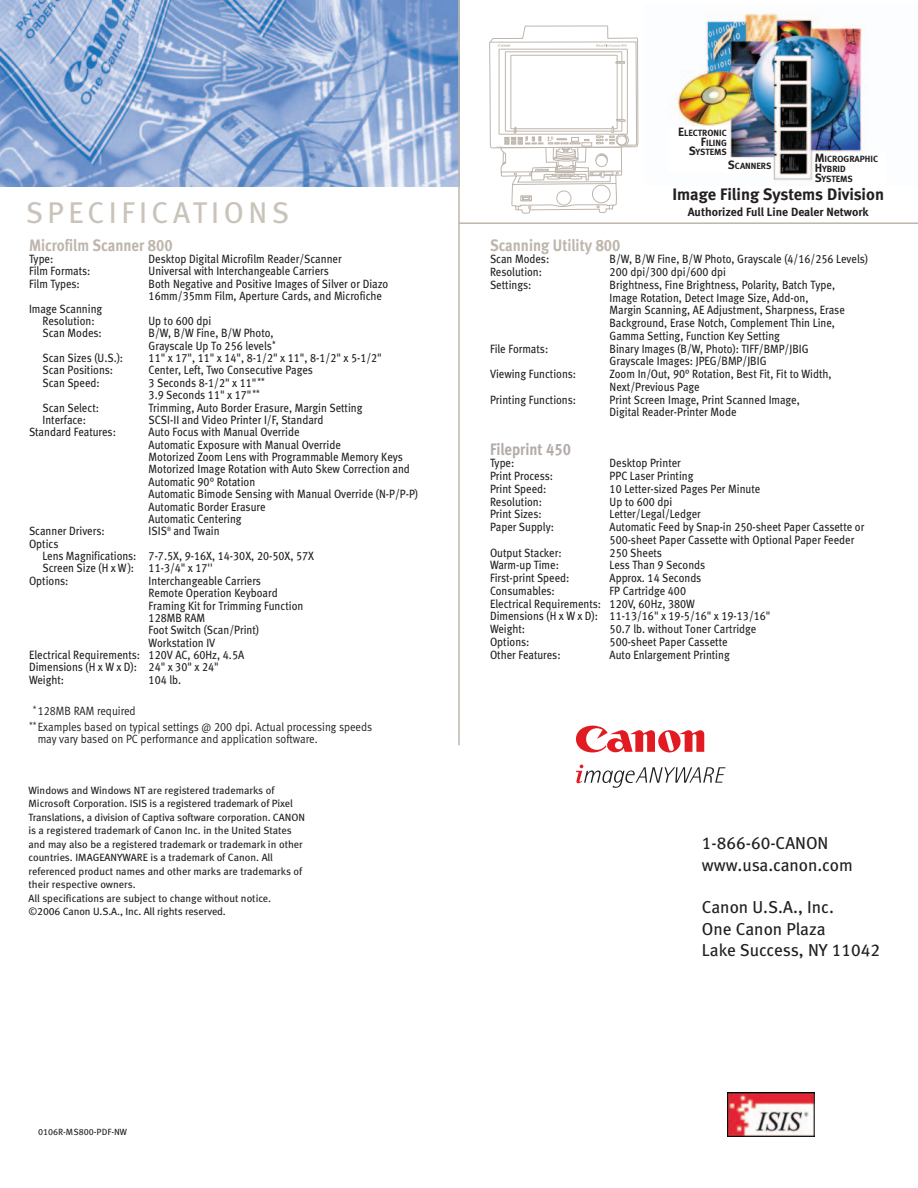
<style>
.page{position:relative;width:918px;height:1188px;background:#fff}
.page>*{position:absolute;margin:0;border:0;box-sizing:border-box;transform-origin:0 0}
.t1{font:30px "Meta Book LF";letter-spacing:.15em;color:#c9c3ba}
.t2{font:17.25px/21.3px "Meta Book LF";color:#231f20}
.t3{font:16.65px "Meta Bold LF";letter-spacing:-.005em;color:#231f20}
.t4{font:16.5px "Meta Bold LF";color:#beb6ad;scale:.9 1}
.t5{font:16.5px "Meta Bold LF";color:#b3aca9;scale:.9 1}
.t6{font:12px/12.8px "Meta Book LF";color:#231f20;scale:.9 1}
.t7{font:12px/15.8px "Meta Normal LF";color:#231f20;scale:.9 1}
.t8{font:11.85px "Meta Bold LF";color:#231f20}
.t9{font:10.5px/13.5px "Meta Book LF";letter-spacing:-.005em;color:#231f20}
.t10{font:9px/9.8px "Meta Bold LF";color:#231f20;text-align:right}
.t11{font:9px "Meta Book LF Caps";color:#231f20}
.s1{font-size:12px}
</style>
<div class="page">
<img style="left:0;top:0;width:458px;height:187px">
<img style="left:676px;top:13px;width:189px;height:168px">
<svg style="left:576px;top:765px;width:150px;height:23px"></svg>
<svg style="left:576px;top:726px;width:128px;height:26px"></svg>
<hr style="left:459px;top:222px;width:459px;height:2px;background:#beb6ad">
<div style="left:668px;top:126px;width:59px;height:46px;background:#fff"></div>
<div style="left:815px;top:153px;width:71px;height:32px;background:#fff"></div>
<div style="left:722px;top:160px;width:49px;height:12px;background:#fff"></div>
<svg style="left:489px;top:26px;width:149px;height:187px"></svg>
<img style="left:727px;top:1092px;width:88px;height:44px">
<hr style="left:458px;top:0;width:2px;height:745px;background:#beb6ad">
<h1 class="t1" style="left:26px;top:201px;width:265px">SPECIFICATIONS</h1>
<h3 class="t4" style="left:29px;top:239px;width:161px">Microfilm Scanner 800</h3>
<p class="t6" style="left:29px;top:254px;width:29px">Type:</p>
<p class="t6" style="left:149px;top:254px;width:216px">Desktop Digital Microfilm Reader/Scanner</p>
<p class="t6" style="left:29px;top:266px;width:70px">Film Formats:</p>
<p class="t6" style="left:149px;top:266px;width:202px">Universal with Interchangeable Carriers</p>
<p class="t6" style="left:29px;top:278px;width:58px">Film Types:</p>
<p class="t6" style="left:149px;top:279px;width:268px;line-height:12.3px">Both Negative and Positive Images of Silver or Diazo<br>16mm/35mm Film, Aperture Cards, and Microfiche</p>
<p class="t6" style="left:29px;top:303px;width:83px;line-height:12.3px;text-align:center">Image Scanning<br>Resolution:</p>
<p class="t6" style="left:149px;top:315px;width:71px">Up to 600 dpi</p>
<p class="t6" style="left:43px;top:328px;width:67px">Scan Modes:</p>
<p class="t6" style="left:149px;top:328px;width:143px;line-height:12.3px">B/W, B/W Fine, B/W Photo,<br>Grayscale Up To 256 levels<sup>*</sup></p>
<p class="t6" style="left:43px;top:353px;width:91px">Scan Sizes (U.S.):</p>
<p class="t6" style="left:149px;top:353px;width:261px">11" x 17", 11" x 14", 8-1/2" x 11", 8-1/2" x 5-1/2"</p>
<p class="t6" style="left:43px;top:365px;width:80px">Scan Positions:</p>
<p class="t6" style="left:149px;top:365px;width:184px">Center, Left, Two Consecutive Pages</p>
<p class="t6" style="left:43px;top:377px;width:65px">Scan Speed:</p>
<p class="t6" style="left:149px;top:378px;width:131px;line-height:12.3px">3 Seconds 8-1/2" x 11" <sup>**<br></sup>3.9 Seconds 11" x 17" <sup>**</sup></p>
<p class="t6" style="left:43px;top:402px;width:64px">Scan Select:</p>
<p class="t6" style="left:149px;top:402px;width:239px">Trimming, Auto Border Erasure, Margin Setting</p>
<p class="t6" style="left:43px;top:414px;width:50px">Interface:</p>
<p class="t6" style="left:149px;top:414px;width:196px">SCSI-II and Video Printer I/F, Standard</p>
<p class="t6" style="left:29px;top:427px;width:98px">Standard Features:</p>
<p class="t6" style="left:149px;top:427px;width:301px">Auto Focus with Manual Override<br>Automatic Exposure with Manual Override<br>Motorized Zoom Lens with Programmable Memory Keys Motorized Image Rotation with Auto Skew Correction and Automatic 90° Rotation<br>Automatic Bimode Sensing with Manual Override (N-P/P-P)<br>Automatic Border Erasure<br>Automatic Centering</p>
<p class="t6" style="left:29px;top:526px;width:86px">Scanner Drivers:</p>
<p class="t6" style="left:149px;top:526px;width:80px">ISIS<sup>®</sup> and Twain</p>
<p class="t6" style="left:29px;top:538px;width:34px">Optics</p>
<p class="t6" style="left:43px;top:551px;width:303px">Lens Magnifications: 7-7.5X, 9-16X, 14-30X, 20-50X, 57X</p>
<p class="t6" style="left:43px;top:563px;width:191px">Screen Size (H x W): 11-3/4" x 17''</p>
<p class="t6" style="left:29px;top:575px;width:45px">Options:</p>
<p class="t6" style="left:149px;top:575px;width:126px">Interchangeable Carriers</p>
<p class="t6" style="left:149px;top:588px;width:145px">Remote Operation Keyboard</p>
<p class="t6" style="left:149px;top:600px;width:173px">Framing Kit for Trimming Function</p>
<p class="t6" style="left:149px;top:612px;width:64px">128MB RAM</p>
<p class="t6" style="left:149px;top:625px;width:124px">Foot Switch (Scan/Print)</p>
<p class="t6" style="left:149px;top:637px;width:76px">Workstation IV</p>
<p class="t6" style="left:29px;top:650px;width:241px">Electrical Requirements: 120V AC, 60Hz, 4.5A</p>
<p class="t6" style="left:29px;top:662px;width:212px">Dimensions (H x W x D): 24" x 30" x 24"</p>
<p class="t6" style="left:29px;top:674px;width:41px">Weight:</p>
<p class="t6" style="left:149px;top:674px;width:38px">104 lb.</p>
<p class="t7" style="left:29px;top:704px;width:383px"><sup>*</sup><sup>*</sup>128MB RAM required<br><sup>**</sup>Examples based on typical settings @ 200 dpi. Actual processing speeds</p>
<p class="t7" style="left:38px;top:732px;width:312px">may vary based on PC performance and application software.</p>
<p class="t9" style="left:28px;top:784px;width:278px">Windows and Windows NT are registered trademarks of Microsoft Corporation. ISIS is a registered trademark of Pixel Translations, a division of Captiva software corporation. CANON is a registered trademark of Canon Inc. in the United States and may also be a registered trademark or trademark in other countries. IMAGEANYWARE is a trademark of Canon. All referenced product names and other marks are trademarks of their respective owners.<br>All specifications are subject to change without notice. ©2006 Canon U.S.A., Inc. All rights reserved.</p>
<p class="t11" style="left:38px;top:1129px;width:90px">0106R-MS800-PDF-NW</p>
<p class="t10" style="left:678px;top:129px;width:50px"><span class="s1">E</span>LECTRONIC<br><span class="s1">F</span>ILING<br><span class="s1">S</span>YSTEMS</p>
<p class="t10" style="left:728px;top:162px;width:45px"><span class="s1">S</span>CANNERS</p>
<p class="t10" style="left:815px;top:155px;width:65px;text-align:left"><span class="s1">M</span>ICROGRAPHIC<br><span class="s1">H</span>YBRID<br><span class="s1">S</span>YSTEMS</p>
<h3 class="t3" style="left:672px;top:188px;width:213px">Image Filing Systems Division</h3>
<p class="t8" style="left:688px;top:207px;width:182px">Authorized Full Line Dealer Network</p>
<h3 class="t4" style="left:490px;top:239px;width:147px">Scanning Utility 800</h3>
<p class="t6" style="left:490px;top:254px;width:67px">Scan Modes:</p>
<p class="t6" style="left:610px;top:254px;width:289px">B/W, B/W Fine, B/W Photo, Grayscale (4/16/256 Levels)</p>
<p class="t6" style="left:490px;top:267px;width:59px">Resolution:</p>
<p class="t6" style="left:610px;top:267px;width:131px">200 dpi/300 dpi/600 dpi</p>
<p class="t6" style="left:490px;top:279px;width:47px">Settings:</p>
<p class="t6" style="left:610px;top:279px;width:263px">Brightness, Fine Brightness, Polarity, Batch Type, Image Rotation, Detect Image Size, Add-on,<br>Margin Scanning, AE Adjustment, Sharpness, Erase Background, Erase Notch, Complement Thin Line, Gamma Setting, Function Key Setting</p>
<p class="t6" style="left:490px;top:343px;width:66px">File Formats:</p>
<p class="t6" style="left:610px;top:343px;width:223px">Binary Images (B/W, Photo): TIFF/BMP/JBIG<br>Grayscale Images: JPEG/BMP/JBIG</p>
<p class="t6" style="left:490px;top:369px;width:97px">Viewing Functions:</p>
<p class="t6" style="left:610px;top:369px;width:248px">Zoom In/Out, 90° Rotation, Best Fit, Fit to Width,<br>Next/Previous Page</p>
<p class="t6" style="left:490px;top:394px;width:97px">Printing Functions:</p>
<p class="t6" style="left:610px;top:394px;width:213px">Print Screen Image, Print Scanned Image,<br>Digital Reader-Printer Mode</p>
<h3 class="t5" style="left:490px;top:443px;width:92px">Fileprint 450</h3>
<p class="t6" style="left:490px;top:458px;width:29px">Type:</p>
<p class="t6" style="left:610px;top:458px;width:81px">Desktop Printer</p>
<p class="t6" style="left:490px;top:471px;width:72px">Print Process:</p>
<p class="t6" style="left:610px;top:471px;width:95px">PPC Laser Printing</p>
<p class="t6" style="left:490px;top:483px;width:64px">Print Speed:</p>
<p class="t6" style="left:610px;top:483px;width:169px">10 Letter-sized Pages Per Minute</p>
<p class="t6" style="left:490px;top:496px;width:59px">Resolution:</p>
<p class="t6" style="left:610px;top:496px;width:71px">Up to 600 dpi</p>
<p class="t6" style="left:490px;top:509px;width:59px">Print Sizes:</p>
<p class="t6" style="left:610px;top:509px;width:103px">Letter/Legal/Ledger</p>
<p class="t6" style="left:490px;top:522px;width:73px">Paper Supply:</p>
<p class="t6" style="left:610px;top:522px;width:285px">Automatic Feed by Snap-in 250-sheet Paper Cassette or<br>500-sheet Paper Cassette with Optional Paper Feeder</p>
<p class="t6" style="left:490px;top:547px;width:81px">Output Stacker:</p>
<p class="t6" style="left:610px;top:547px;width:60px">250 Sheets</p>
<p class="t6" style="left:490px;top:560px;width:78px">Warm-up Time:</p>
<p class="t6" style="left:610px;top:560px;width:108px">Less Than 9 Seconds</p>
<p class="t6" style="left:490px;top:573px;width:90px">First-print Speed:</p>
<p class="t6" style="left:610px;top:573px;width:103px">Approx. 14 Seconds</p>
<p class="t6" style="left:490px;top:585px;width:74px">Consumables:</p>
<p class="t6" style="left:490px;top:585px;width:313px;text-indent:120px">FP Cartridge 400<br>Electrical Requirements: 120V, 60Hz, 380W<br>Dimensions (H x W x D): 11-13/16" x 19-5/16" x 19-13/16"<br>Weight:</p>
<p class="t6" style="left:610px;top:624px;width:164px">50.7 lb. without Toner Cartridge</p>
<p class="t6" style="left:490px;top:636px;width:45px">Options:</p>
<p class="t6" style="left:610px;top:636px;width:133px">500-sheet Paper Cassette</p>
<p class="t6" style="left:490px;top:649px;width:80px">Other Features:</p>
<p class="t6" style="left:610px;top:649px;width:135px">Auto Enlargement Printing</p>
<h2 class="t2" style="left:702px;top:834px;width:152px">1-866-60-CANON www.usa.canon.com</h2>
<h2 class="t2" style="left:702px;top:898px;width:180px">Canon U.S.A., Inc.<br>One Canon Plaza<br>Lake Success, NY 11042</h2>
</div>
